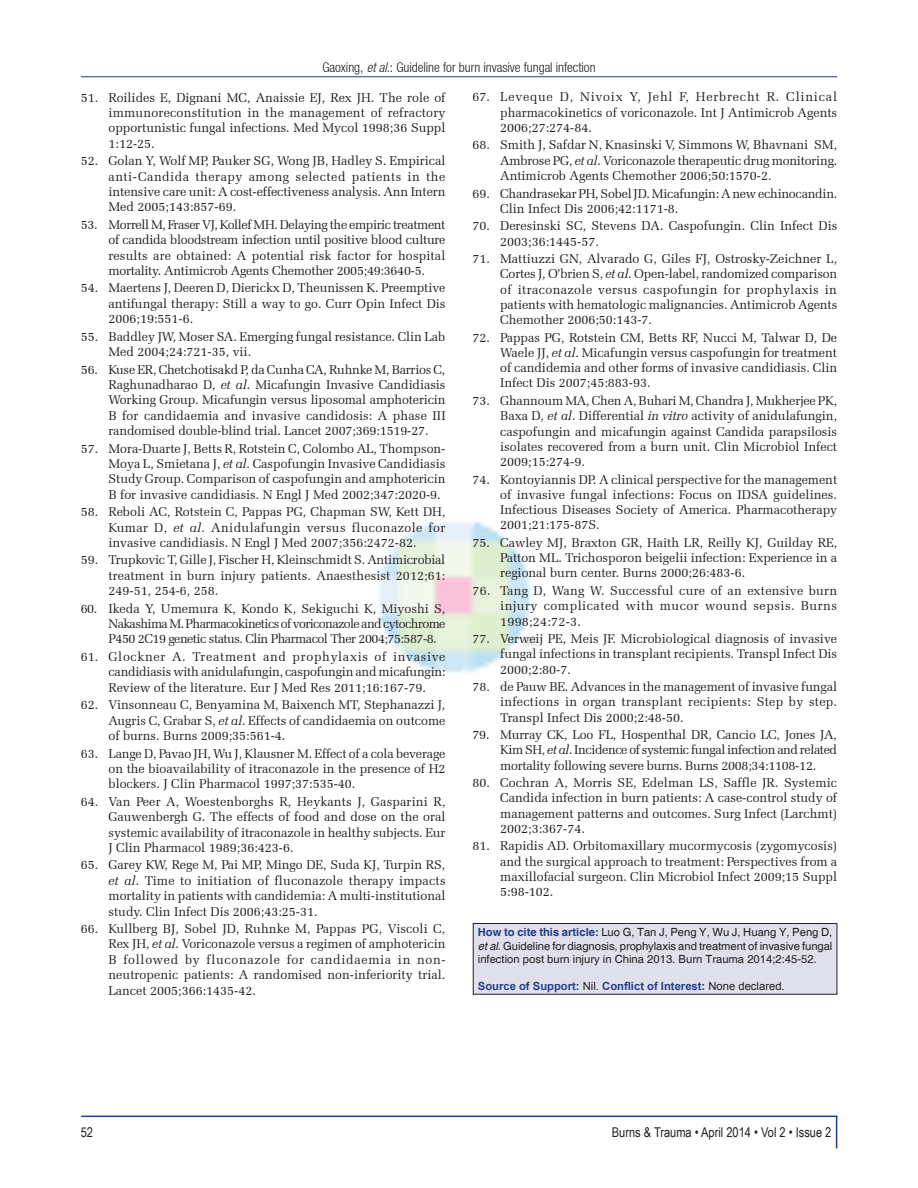
<style>
.page{position:relative;width:918px;height:1188px;background:#fff}
.page>*{position:absolute;margin:0;border:0;box-sizing:border-box;transform-origin:0 0}
.t1{font:13.5px "Nmdlgy Heavenetica Cond 4 Lt SH";color:#231f20}
.t2{font:13.5px "Xpgqhd Arial Narrow";color:#231f20}
.t3{font:12.75px/15.5px "Yntcfk Zapf Elliptical 711 BT";color:#231f20;text-align:justify}
.t4{font:12.75px/15.3px "Yntcfk Zapf Elliptical 711 BT";letter-spacing:-.02em;color:#231f20}
.t5{font:11.25px/13.5px "Vsstvk Helvetica";color:#231f20;text-align:justify}
.t6{font:700 11.25px "Gjhxtp Arial";color:#243f87}
.s1{font-family:"Tdgvqg Heavenetica Cond 4 Lt Obl SH"}
.s2{font-family:"Hqdcrx Zapf Elliptical 711 BT";font-style:italic}
.s3{font-family:"Lxlvnp Helvetica";font-weight:700;color:#243f87}
.s4{font-family:"Bdhtxp Helvetica";font-style:italic}
.s5{font-family:"Mtxqhc Arial"}
.s6{font-family:"Qsjcdt Arial";font-weight:400;color:#231f20}
</style>
<div class="page">
<img style="left:379px;top:521px;width:158px;height:152px">
<hr style="left:81px;top:76px;width:756px;height:1px;background:#243f87">
<hr style="left:836px;top:1116px;width:1px;height:32px;background:#243f87">
<hr style="left:81px;top:1116px;width:756px;height:1px;background:#243f87">
<div style="left:473px;top:924px;width:364px;height:70px;background:#e0e0ec"></div>
<div style="left:473px;top:923px;width:364px;height:72px;border:1px solid #231f20"></div>
<p class="t1" style="left:322px;top:59px;width:275px">Gaoxing, <span class="s1">et al</span>.: Guideline for burn invasive fungal infection</p>
<p class="t3" style="left:109px;top:89px;width:339px;text-indent:-28px">51. Roilides E, Dignani MC, Anaissie EJ, Rex JH. The role of immunoreconstitution in the management of refractory opportunistic fungal infections. Med Mycol 1998;36 Suppl 1:12-25.</p>
<p class="t3" style="left:109px;top:153px;width:338px;text-indent:-28px">52. Golan Y, Wolf MP, Pauker SG, Wong JB, Hadley S. Empirical anti-Candida therapy among selected patients in the intensive care unit: A cost-effectiveness analysis. Ann Intern Med 2005;143:857-69.</p>
<p class="t3" style="left:109px;top:217px;width:339px;text-indent:-28px">53. Morrell M, Fraser VJ, Kollef MH. Delaying the empiric treatment of candida bloodstream infection until positive blood culture results are obtained: A potential risk factor for hospital mortality. Antimicrob Agents Chemother 2005;49:3640-5.</p>
<p class="t3" style="left:109px;top:280px;width:338px;text-indent:-28px">54. Maertens J, Deeren D, Dierickx D, Theunissen K. Preemptive antifungal therapy: Still a way to go. Curr Opin Infect Dis 2006;19:551-6.</p>
<p class="t3" style="left:109px;top:329px;width:338px;text-indent:-28px">55. Baddley JW, Moser SA. Emerging fungal resistance. Clin Lab<br>Med 2004;24:721-35, vii.</p>
<p class="t3" style="left:109px;top:361px;width:339px;text-indent:-28px">56. Kuse ER, Chetchotisakd P, da Cunha CA, Ruhnke M, Barrios C, Raghunadharao D, <span class="s2">et al</span>. Micafungin Invasive Candidiasis Working Group. Micafungin versus liposomal amphotericin B for candidaemia and invasive candidosis: A phase III randomised double-blind trial. Lancet 2007;369:1519-27.</p>
<p class="t3" style="left:109px;top:440px;width:338px;text-indent:-28px">57. Mora-Duarte J, Betts R, Rotstein C, Colombo AL, Thompson-Moya L, Smietana J, <span class="s2">et al</span>. Caspofungin Invasive Candidiasis Study Group. Comparison of caspofungin and amphotericin B for invasive candidiasis. N Engl J Med 2002;347:2020-9.</p>
<p class="t3" style="left:109px;top:504px;width:338px;text-indent:-28px">58. Reboli AC, Rotstein C, Pappas PG, Chapman SW, Kett DH, Kumar D, <span class="s2">et al</span>. Anidulafungin versus fluconazole for invasive candidiasis. N Engl J Med 2007;356:2472-82.</p>
<p class="t3" style="left:109px;top:552px;width:338px;text-indent:-28px">59. Trupkovic T, Gille J, Fischer H, Kleinschmidt S. Antimicrobial treatment in burn injury patients. Anaesthesist 2012;61:<br>249-51, 254-6, 258.</p>
<p class="t3" style="left:109px;top:601px;width:339px;text-indent:-28px">60. Ikeda Y, Umemura K, Kondo K, Sekiguchi K, Miyoshi S, Nakashima M. Pharmacokinetics of voriconazole and cytochrome P450 2C19 genetic status. Clin Pharmacol Ther 2004;75:587-8.</p>
<p class="t3" style="left:109px;top:649px;width:339px;text-indent:-28px">61. Glockner A. Treatment and prophylaxis of invasive candidiasis with anidulafungin, caspofungin and micafungin:<br>Review of the literature. Eur J Med Res 2011;16:167-79.</p>
<p class="t3" style="left:109px;top:697px;width:339px;text-indent:-28px">62. Vinsonneau C, Benyamina M, Baixench MT, Stephanazzi J, Augris C, Grabar S, <span class="s2">et al</span>. Effects of candidaemia on outcome of burns. Burns 2009;35:561-4.</p>
<p class="t3" style="left:109px;top:745px;width:339px;text-indent:-28px">63. Lange D, Pavao JH, Wu J, Klausner M. Effect of a cola beverage on the bioavailability of itraconazole in the presence of H2 blockers. J Clin Pharmacol 1997;37:535-40.</p>
<p class="t3" style="left:109px;top:794px;width:339px;text-indent:-28px">64. Van Peer A, Woestenborghs R, Heykants J, Gasparini R, Gauwenbergh G. The effects of food and dose on the oral systemic availability of itraconazole in healthy subjects. Eur J Clin Pharmacol 1989;36:423-6.</p>
<p class="t3" style="left:109px;top:857px;width:339px;text-indent:-28px">65. Garey KW, Rege M, Pai MP, Mingo DE, Suda KJ, Turpin RS, <span class="s2">et al</span>. Time to initiation of fluconazole therapy impacts mortality in patients with candidemia: A multi-institutional study. Clin Infect Dis 2006;43:25-31.</p>
<p class="t3" style="left:109px;top:921px;width:339px;text-indent:-28px">66. Kullberg BJ, Sobel JD, Ruhnke M, Pappas PG, Viscoli C, Rex JH, <span class="s2">et al</span>. Voriconazole versus a regimen of amphotericin B followed by fluconazole for candidaemia in non&shy;neutropenic patients: A randomised non-inferiority trial.<br>Lancet 2005;366:1435-42.</p>
<p class="t3" style="left:500px;top:89px;width:338px;text-indent:-28px">67. Leveque D, Nivoix Y, Jehl F, Herbrecht R. Clinical pharmacokinetics of voriconazole. Int J Antimicrob Agents 2006;27:274-84.</p>
<p class="t3" style="left:500px;top:137px;width:339px;text-indent:-28px">68. Smith J, Safdar N, Knasinski V, Simmons W, Bhavnani SM, Ambrose PG, <span class="s2">et al</span>. Voriconazole therapeutic drug monitoring.<br>Antimicrob Agents Chemother 2006;50:1570-2.</p>
<p class="t4" style="left:500px;top:185px;width:339px;text-indent:-28px">69. Chandrasekar PH, Sobel JD. Micafungin: A new echinocandin.<br>Clin Infect Dis 2006;42:1171-8.</p>
<p class="t3" style="left:500px;top:218px;width:339px;text-indent:-28px">70. Deresinski SC, Stevens DA. Caspofungin. Clin Infect Dis<br>2003;36:1445-57.</p>
<p class="t3" style="left:500px;top:251px;width:339px;text-indent:-28px">71. Mattiuzzi GN, Alvarado G, Giles FJ, Ostrosky-Zeichner L, Cortes J, O’brien S, <span class="s2">et al</span>. Open-label, randomized comparison of itraconazole versus caspofungin for prophylaxis in patients with hematologic malignancies. Antimicrob Agents Chemother 2006;50:143-7.</p>
<p class="t3" style="left:500px;top:330px;width:338px;text-indent:-28px">72. Pappas PG, Rotstein CM, Betts RF, Nucci M, Talwar D, De Waele JJ, <span class="s2">et al</span>. Micafungin versus caspofungin for treatment of candidemia and other forms of invasive candidiasis. Clin Infect Dis 2007;45:883-93.</p>
<p class="t3" style="left:500px;top:393px;width:339px;text-indent:-28px">73. Ghannoum MA, Chen A, Buhari M, Chandra J, Mukherjee PK, Baxa D, <span class="s2">et al</span>. Differential <span class="s2">in vitro</span> activity of anidulafungin, caspofungin and micafungin against Candida parapsilosis isolates recovered from a burn unit. Clin Microbiol Infect 2009;15:274-9.</p>
<p class="t3" style="left:500px;top:471px;width:339px;text-indent:-28px">74. Kontoyiannis DP. A clinical perspective for the management of invasive fungal infections: Focus on IDSA guidelines.<br>Infectious Diseases Society of America. Pharmacotherapy 2001;21:175-87S.</p>
<p class="t3" style="left:500px;top:535px;width:338px;text-indent:-28px">75. Cawley MJ, Braxton GR, Haith LR, Reilly KJ, Guilday RE, Patton ML. Trichosporon beigelii infection: Experience in a regional burn center. Burns 2000;26:483-6.</p>
<p class="t3" style="left:500px;top:583px;width:338px;text-indent:-28px">76. Tang D, Wang W. Successful cure of an extensive burn injury complicated with mucor wound sepsis. Burns 1998;24:72-3.</p>
<p class="t3" style="left:500px;top:631px;width:338px;text-indent:-28px">77. Verweij PE, Meis JF. Microbiological diagnosis of invasive fungal infections in transplant recipients. Transpl Infect Dis 2000;2:80-7.</p>
<p class="t3" style="left:500px;top:679px;width:338px;text-indent:-28px">78. de Pauw BE. Advances in the management of invasive fungal infections in organ transplant recipients: Step by step.<br>Transpl Infect Dis 2000;2:48-50.</p>
<p class="t3" style="left:500px;top:727px;width:338px;text-indent:-28px">79. Murray CK, Loo FL, Hospenthal DR, Cancio LC, Jones JA, Kim SH, <span class="s2">et al</span>. Incidence of systemic fungal infection and related mortality following severe burns. Burns 2008;34:1108-12.</p>
<p class="t3" style="left:500px;top:775px;width:338px;text-indent:-28px">80. Cochran A, Morris SE, Edelman LS, Saffle JR. Systemic Candida infection in burn patients: A case-control study of management patterns and outcomes. Surg Infect (Larchmt)<br>2002;3:367-74.</p>
<p class="t3" style="left:500px;top:838px;width:339px;text-indent:-28px">81. Rapidis AD. Orbitomaxillary mucormycosis (zygomycosis) and the surgical approach to treatment: Perspectives from a maxillofacial surgeon. Clin Microbiol Infect 2009;15 Suppl 5:98-102.</p>
<p class="t5" style="left:478px;top:926px;width:356px"><span class="s3">How to cite this article:</span> Luo G, Tan J, Peng Y, Wu J, Huang Y, Peng D, <span class="s4">et al</span>. Guideline for diagnosis, prophylaxis and treatment of invasive fungal infection post burn injury in China 2013. Burn Trauma 2014;2:45-52.</p>
<p class="t6" style="left:478px;top:978px;width:308px"><span class="s5">Source of Support:</span> <span class="s6">Nil.</span> Conflict of Interest: <span class="s6">None declared.</span></p>
<p class="t2" style="left:81px;top:1123px;width:14px">52</p>
<p class="t2" style="left:612px;top:1122px;width:221px">Burns &amp; Trauma • April 2014 • Vol 2 • Issue 2</p>
</div>
